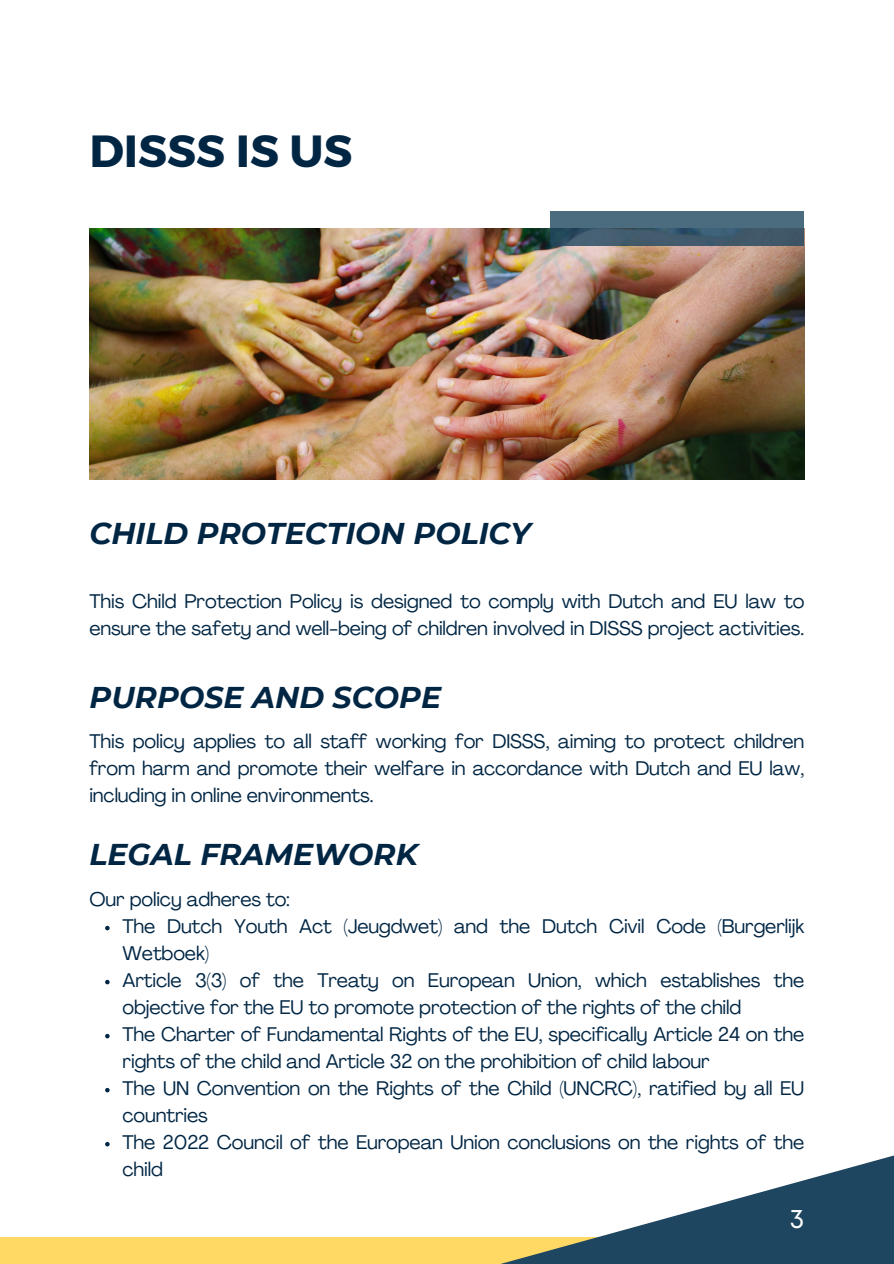
<style>
.page{position:relative;width:894px;height:1264px;background:#fff}
.page>*{position:absolute;margin:0;border:0;box-sizing:border-box;transform-origin:0 0}
.t1{font:700 45px "Montserrat";color:#002644}
.t2{font:italic 700 30px "Montserrat";color:#002644}
.t3{font:27px "Mont";color:#fff}
.t4{font:19.5px/27px "Agrandir";letter-spacing:-.005em;color:#002644}
</style>
<div class="page">
<img style="left:89px;top:229px;width:715px;height:251px">
<svg style="left:550px;top:211px;width:254px;height:35px;background:#436174"></svg>
<div style="left:0;top:1237px;width:679px;height:26px;background:#ffd964"></div>
<svg style="left:504px;top:1155px;width:389px;height:108px"></svg>
<svg style="left:105px;top:925px;width:5px;height:5px"></svg>
<svg style="left:105px;top:979px;width:5px;height:5px"></svg>
<svg style="left:105px;top:1033px;width:5px;height:5px"></svg>
<svg style="left:105px;top:1087px;width:5px;height:5px"></svg>
<svg style="left:105px;top:1142px;width:5px;height:4px"></svg>
<h1 class="t1" style="left:89px;top:122px;width:265px">DISSS IS US</h1>
<p class="t2" style="left:89px;top:515px;width:443px">CHILD PROTECTION POLICY</p>
<h2 class="t4" style="left:89px;top:589px;width:716px">This Child Protection Policy is designed to comply with Dutch and EU law to ensure the safety and well-being of children involved in DISSS project activities.</h2>
<p class="t2" style="left:89px;top:678px;width:353px">PURPOSE AND SCOPE</p>
<p class="t4" style="left:89px;top:729px;width:716px;text-align:justify">This policy applies to all staff working for DISSS, aiming to protect children from harm and promote their welfare in accordance with Dutch and EU law, including in online environments.</p>
<h2 class="t2" style="left:89px;top:836px;width:330px">LEGAL FRAMEWORK</h2>
<p class="t4" style="left:89px;top:887px;width:202px">Our policy adheres to:</p>
<p class="t4" style="left:122px;top:914px;width:683px">The Dutch Youth Act (Jeugdwet) and the Dutch Civil Code (Burgerlijk<br>Wetboek)</p>
<p class="t4" style="left:122px;top:968px;width:683px">Article 3(3) of the Treaty on European Union, which establishes the objective for the EU to promote protection of the rights of the child</p>
<p class="t4" style="left:122px;top:1022px;width:683px">The Charter of Fundamental Rights of the EU, specifically Article 24 on the rights of the child and Article 32 on the prohibition of child labour</p>
<p class="t4" style="left:122px;top:1076px;width:683px">The UN Convention on the Rights of the Child (UNCRC), ratified by all EU countries</p>
<p class="t4" style="left:122px;top:1130px;width:683px">The 2022 Council of the European Union conclusions on the rights of the child</p>
<h2 class="t3" style="left:789px;top:1208px;width:16px">3</h2>
</div>
